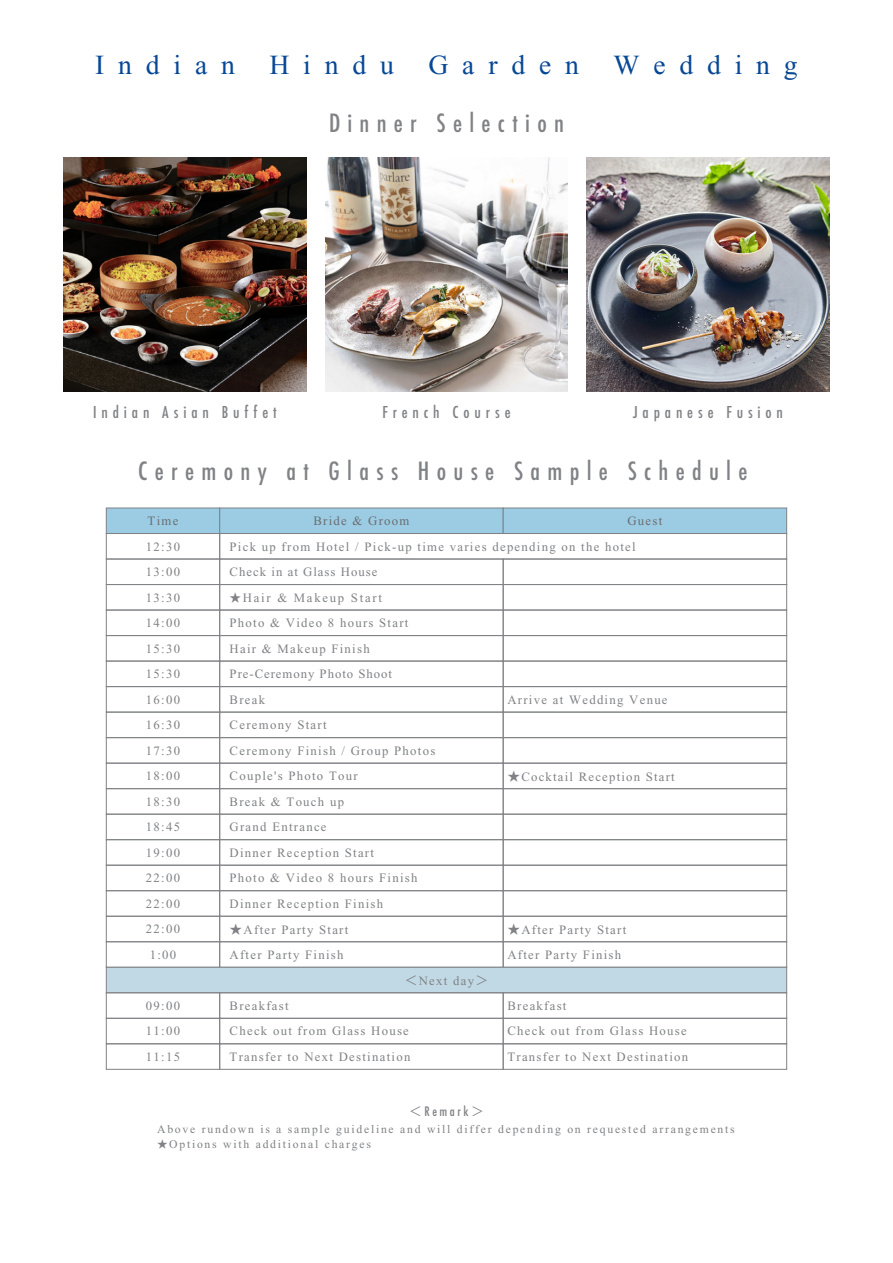
<style>
.page{position:relative;width:893px;height:1263px;background:#fff}
.page>*{position:absolute;margin:0;border:0;box-sizing:border-box;transform-origin:0 0}
.t1{font:27.6px "Times New Roman";letter-spacing:.5em;color:#074896}
.t2{font:500 condensed 24.45px "Futura";letter-spacing:.3em;color:#808285}
.t3{font:500 condensed 15.9px "Futura";letter-spacing:.305em;color:#808285}
.t4{font:12.75px/25.5px "Times New Roman";letter-spacing:.1em;color:#808285}
.t5{font:12.75px "Times New Roman";letter-spacing:.075em;color:#808285}
.t6{font:12.75px "Times New Roman";letter-spacing:.1em;color:#6c6d70}
.t7{font:12.75px "Times New Roman";letter-spacing:.08em;color:#808285}
.t8{font:12.75px "Times New Roman";letter-spacing:.135em;color:#808285}
.t9{font:500 condensed 12.75px "Futura";letter-spacing:.2em;color:#808285}
.t10{font:11.7px "Times New Roman";letter-spacing:.15em;color:#808285}
.s1{font-family:"Koz Go Pr 6 N";font-size:11.7px}
.s2{font-family:"Koz Go Pr 6 N"}
.s3{font-family:"Koz Go Pr 6 N";font-weight:400;font-stretch:normal}
.s4{font-family:"Koz Go Pr 6 N";font-size:10.65px}
</style>
<div class="page">
<img style="left:325px;top:157px;width:243px;height:234px">
<img style="left:64px;top:157px;width:242px;height:234px">
<img style="left:587px;top:157px;width:242px;height:234px">
<div style="left:106px;top:533px;width:114px;height:26px;border:1px solid #808285"></div>
<div style="left:106px;top:508px;width:114px;height:26px;background:#9bcce3;border:1px solid #808285"></div>
<div style="left:219px;top:533px;width:568px;height:26px;border:1px solid #808285"></div>
<div style="left:219px;top:508px;width:284px;height:26px;background:#9bcce3;border:1px solid #808285"></div>
<div style="left:106px;top:559px;width:114px;height:26px;border:1px solid #808285"></div>
<div style="left:106px;top:584px;width:114px;height:26px;border:1px solid #808285"></div>
<div style="left:219px;top:584px;width:284px;height:26px;border:1px solid #808285"></div>
<div style="left:503px;top:584px;width:284px;height:26px;border:1px solid #808285"></div>
<div style="left:219px;top:559px;width:284px;height:26px;border:1px solid #808285"></div>
<div style="left:503px;top:559px;width:284px;height:26px;border:1px solid #808285"></div>
<div style="left:106px;top:610px;width:114px;height:26px;border:1px solid #808285"></div>
<div style="left:219px;top:610px;width:284px;height:26px;border:1px solid #808285"></div>
<div style="left:503px;top:610px;width:284px;height:26px;border:1px solid #808285"></div>
<div style="left:106px;top:635px;width:114px;height:26px;border:1px solid #808285"></div>
<div style="left:219px;top:635px;width:284px;height:26px;border:1px solid #808285"></div>
<div style="left:503px;top:635px;width:284px;height:26px;border:1px solid #808285"></div>
<div style="left:106px;top:661px;width:114px;height:26px;border:1px solid #808285"></div>
<div style="left:219px;top:661px;width:284px;height:26px;border:1px solid #808285"></div>
<div style="left:503px;top:661px;width:284px;height:26px;border:1px solid #808285"></div>
<div style="left:106px;top:686px;width:114px;height:26px;border:1px solid #808285"></div>
<div style="left:219px;top:686px;width:284px;height:26px;border:1px solid #808285"></div>
<div style="left:503px;top:686px;width:284px;height:26px;border:1px solid #808285"></div>
<div style="left:106px;top:712px;width:114px;height:26px;border:1px solid #808285"></div>
<div style="left:219px;top:712px;width:284px;height:26px;border:1px solid #808285"></div>
<div style="left:503px;top:712px;width:284px;height:26px;border:1px solid #808285"></div>
<div style="left:106px;top:737px;width:114px;height:26px;border:1px solid #808285"></div>
<div style="left:219px;top:737px;width:284px;height:26px;border:1px solid #808285"></div>
<div style="left:503px;top:737px;width:284px;height:26px;border:1px solid #808285"></div>
<div style="left:106px;top:763px;width:114px;height:26px;border:1px solid #808285"></div>
<div style="left:219px;top:763px;width:284px;height:26px;border:1px solid #808285"></div>
<div style="left:503px;top:763px;width:284px;height:26px;border:1px solid #808285"></div>
<div style="left:106px;top:788px;width:114px;height:26px;border:1px solid #808285"></div>
<div style="left:219px;top:788px;width:284px;height:26px;border:1px solid #808285"></div>
<div style="left:503px;top:788px;width:284px;height:26px;border:1px solid #808285"></div>
<div style="left:106px;top:814px;width:114px;height:26px;border:1px solid #808285"></div>
<div style="left:219px;top:814px;width:284px;height:26px;border:1px solid #808285"></div>
<div style="left:503px;top:814px;width:284px;height:26px;border:1px solid #808285"></div>
<div style="left:106px;top:839px;width:114px;height:26px;border:1px solid #808285"></div>
<div style="left:219px;top:839px;width:284px;height:26px;border:1px solid #808285"></div>
<div style="left:503px;top:839px;width:284px;height:26px;border:1px solid #808285"></div>
<div style="left:106px;top:865px;width:114px;height:26px;border:1px solid #808285"></div>
<div style="left:219px;top:865px;width:284px;height:26px;border:1px solid #808285"></div>
<div style="left:503px;top:865px;width:284px;height:26px;border:1px solid #808285"></div>
<div style="left:106px;top:890px;width:114px;height:26px;border:1px solid #808285"></div>
<div style="left:219px;top:890px;width:284px;height:26px;border:1px solid #808285"></div>
<div style="left:503px;top:890px;width:284px;height:26px;border:1px solid #808285"></div>
<div style="left:106px;top:916px;width:114px;height:26px;border:1px solid #808285"></div>
<div style="left:219px;top:916px;width:284px;height:26px;border:1px solid #808285"></div>
<div style="left:503px;top:916px;width:284px;height:26px;border:1px solid #808285"></div>
<div style="left:106px;top:941px;width:114px;height:26px;border:1px solid #808285"></div>
<div style="left:219px;top:941px;width:284px;height:26px;border:1px solid #808285"></div>
<div style="left:503px;top:941px;width:284px;height:26px;border:1px solid #808285"></div>
<div style="left:106px;top:967px;width:681px;height:26px;background:#c1d9e5;border:1px solid #808285"></div>
<div style="left:503px;top:508px;width:284px;height:26px;background:#9bcce3;border:1px solid #808285"></div>
<div style="left:106px;top:992px;width:114px;height:26px;border:1px solid #808285"></div>
<div style="left:219px;top:992px;width:284px;height:26px;border:1px solid #808285"></div>
<div style="left:503px;top:992px;width:284px;height:26px;border:1px solid #808285"></div>
<div style="left:106px;top:1018px;width:114px;height:26px;border:1px solid #808285"></div>
<div style="left:219px;top:1018px;width:284px;height:26px;border:1px solid #808285"></div>
<div style="left:503px;top:1018px;width:284px;height:26px;border:1px solid #808285"></div>
<div style="left:106px;top:1043px;width:114px;height:26px;border:1px solid #808285"></div>
<div style="left:219px;top:1043px;width:284px;height:26px;border:1px solid #808285"></div>
<div style="left:503px;top:1043px;width:284px;height:26px;border:1px solid #808285"></div>
<h1 class="t1" style="left:95px;top:50px;width:300px">Indian Hindu</h1>
<h1 class="t1" style="left:428px;top:50px;width:152px">Garden</h1>
<h1 class="t1" style="left:613px;top:50px;width:186px">Wedding</h1>
<h2 class="t2" style="left:329px;top:107px;width:236px">Dinner Selection</h2>
<p class="t3" style="left:93px;top:402px;width:185px">Indian Asian Buffet</p>
<p class="t3" style="left:382px;top:402px;width:130px">French Course</p>
<p class="t3" style="left:633px;top:402px;width:151px">Japanese Fusion</p>
<h2 class="t2" style="left:138px;top:455px;width:611px">Ceremony at Glass House Sample Schedule</h2>
<p class="t6" style="left:148px;top:514px;width:32px">Time</p>
<p class="t6" style="left:313px;top:514px;width:98px">Bride &amp; Groom</p>
<p class="t6" style="left:627px;top:514px;width:36px">Guest</p>
<p class="t4" style="left:146px;top:534px;width:36px">12:30</p>
<p class="t4" style="left:230px;top:534px;width:408px">Pick up from Hotel / Pick-up time varies depending on the hotel</p>
<p class="t4" style="left:146px;top:559px;width:36px">13:00<br>13:30</p>
<p class="t7" style="left:230px;top:565px;width:149px">Check in at Glass House</p>
<p class="t8" style="left:230px;top:590px;width:154px"><span class="s1">★</span>Hair &amp; Makeup Start</p>
<p class="t4" style="left:146px;top:610px;width:36px">14:00</p>
<p class="t4" style="left:230px;top:610px;width:180px">Photo &amp; Video 8 hours Start</p>
<p class="t4" style="left:146px;top:636px;width:36px">15:30</p>
<p class="t4" style="left:230px;top:636px;width:142px">Hair &amp; Makeup Finish</p>
<p class="t4" style="left:146px;top:661px;width:36px">15:30</p>
<p class="t5" style="left:230px;top:667px;width:164px">Pre-Ceremony Photo Shoot</p>
<p class="t4" style="left:146px;top:687px;width:36px">16:00</p>
<p class="t4" style="left:230px;top:687px;width:37px">Break</p>
<p class="t4" style="left:146px;top:712px;width:36px">16:30</p>
<p class="t4" style="left:230px;top:712px;width:99px">Ceremony Start</p>
<p class="t4" style="left:146px;top:738px;width:36px">17:30</p>
<p class="t4" style="left:230px;top:738px;width:207px">Ceremony Finish / Group Photos</p>
<p class="t4" style="left:146px;top:763px;width:36px">18:00</p>
<p class="t4" style="left:230px;top:763px;width:130px">Couple's Photo Tour</p>
<p class="t4" style="left:507px;top:764px;width:169px"><span class="s2">★</span>Cocktail Reception Start</p>
<p class="t4" style="left:146px;top:789px;width:36px">18:30</p>
<p class="t4" style="left:230px;top:789px;width:116px">Break &amp; Touch up</p>
<p class="t4" style="left:146px;top:814px;width:36px">18:45</p>
<p class="t4" style="left:230px;top:814px;width:98px">Grand Entrance</p>
<p class="t4" style="left:146px;top:840px;width:36px">19:00</p>
<p class="t4" style="left:230px;top:840px;width:146px">Dinner Reception Start</p>
<p class="t4" style="left:146px;top:865px;width:36px">22:00</p>
<p class="t4" style="left:230px;top:865px;width:189px">Photo &amp; Video 8 hours Finish</p>
<p class="t4" style="left:146px;top:891px;width:36px">22:00</p>
<p class="t4" style="left:230px;top:891px;width:155px">Dinner Reception Finish</p>
<p class="t4" style="left:146px;top:916px;width:36px">22:00</p>
<p class="t4" style="left:230px;top:917px;width:120px"><span class="s2">★</span>After Party Start</p>
<p class="t4" style="left:507px;top:917px;width:120px"><span class="s2">★</span>After Party Start</p>
<p class="t4" style="left:150px;top:942px;width:28px">1:00</p>
<p class="t4" style="left:230px;top:942px;width:115px">After Party Finish</p>
<p class="t4" style="left:507px;top:942px;width:115px">After Party Finish</p>
<p class="t4" style="left:405px;top:968px;width:85px"><span class="s2">＜</span>Next day<span class="s2">＞</span></p>
<p class="t4" style="left:507px;top:687px;width:162px">Arrive at Wedding Venue</p>
<p class="t4" style="left:146px;top:993px;width:36px">09:00</p>
<p class="t4" style="left:230px;top:993px;width:61px">Breakfast</p>
<p class="t4" style="left:507px;top:993px;width:61px">Breakfast</p>
<p class="t4" style="left:146px;top:1018px;width:36px">11:00</p>
<p class="t4" style="left:230px;top:1018px;width:181px">Check out from Glass House</p>
<p class="t4" style="left:507px;top:1018px;width:181px">Check out from Glass House</p>
<p class="t4" style="left:146px;top:1044px;width:36px">11:15</p>
<p class="t4" style="left:230px;top:1044px;width:182px">Transfer to Next Destination</p>
<p class="t4" style="left:507px;top:1044px;width:182px">Transfer to Next Destination</p>
<p class="t9" style="left:409px;top:1103px;width:76px"><span class="s3">＜</span>Remark<span class="s3">＞</span></p>
<p class="t10" style="left:157px;top:1122px;width:579px">Above rundown is a sample guideline and will differ depending on requested arrangements</p>
<p class="t10" style="left:157px;top:1137px;width:215px"><span class="s4">★</span>Options with additional charges</p>
</div>
